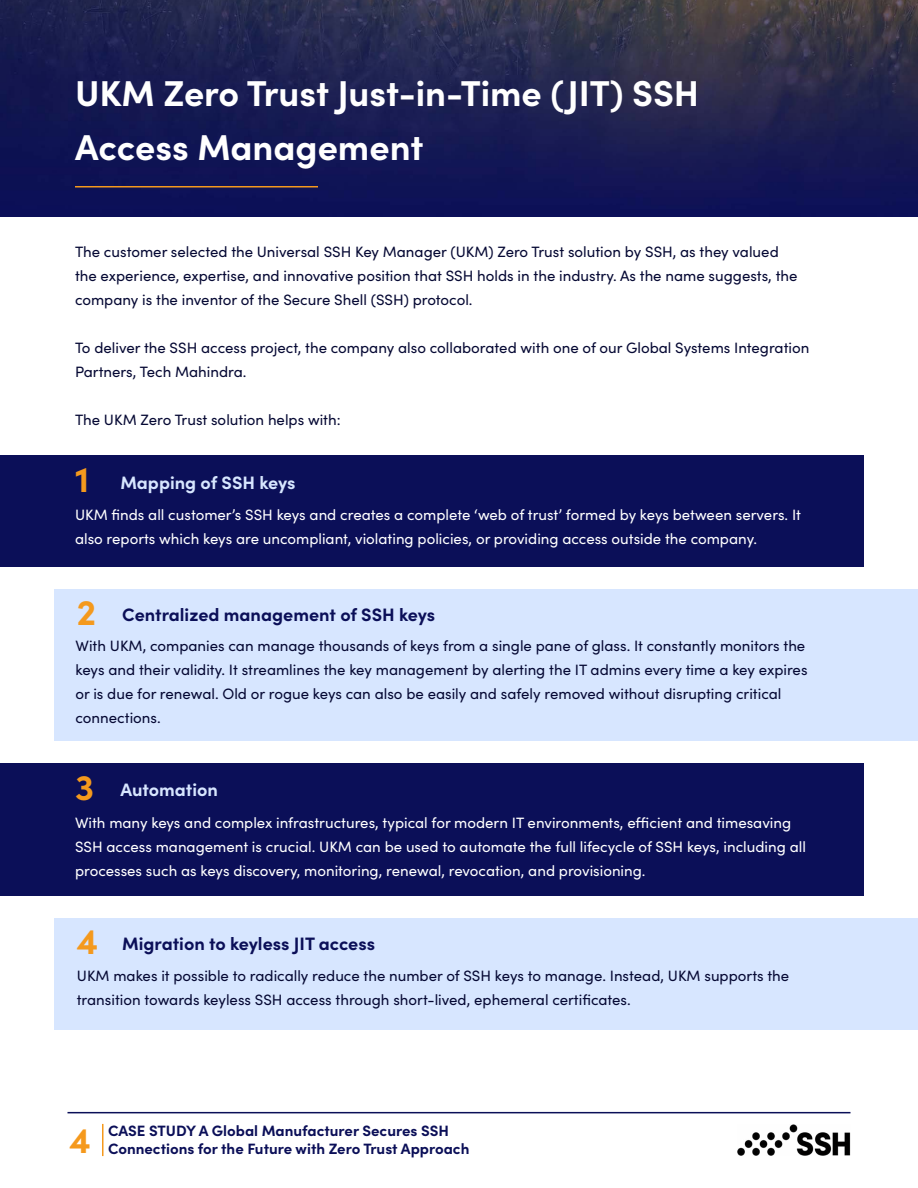
<style>
.page{position:relative;width:918px;height:1188px;background:#fff}
.page>*{position:absolute;margin:0;border:0;box-sizing:border-box;transform-origin:0 0}
.t1{font:700 36px/54px "Sofia Pro";color:#fff}
.t2{font:700 36px "Sofia Pro";color:#f5991c}
.t3{font:700 18px "Sofia Pro";color:#0b0f58}
.t4{font:700 18px "Sofia Pro";color:#d7e6ff}
.t5{font:15px/24px "Sofia Pro";color:#060934}
.t6{font:15px/24px "Sofia Pro";color:#fff}
.t7{font:700 15px "Sofia Pro";color:#0b0f58}
.s1{font-size:36px;color:#f4991d}
</style>
<div class="page">
<hr style="left:68px;top:1112px;width:782px;height:1px;background:#0b0f58">
<hr style="left:102px;top:1124px;width:2px;height:32px;background:#f5991c">
<img style="left:737px;top:1125px;width:113px;height:30px">
<img style="left:0;top:0;width:918px;height:217px">
<hr style="left:75px;top:186px;width:243px;height:2px;background:#f4991d">
<div style="left:0;top:456px;width:864px;height:111px;background:#0b0f58"></div>
<div style="left:54px;top:589px;width:864px;height:152px;background:#d7e6ff"></div>
<div style="left:0;top:763px;width:864px;height:133px;background:#0b0f58"></div>
<div style="left:54px;top:918px;width:864px;height:111px;background:#d7e6ff"></div>
<h1 class="t1" style="left:75px;top:64px;width:626px">UKM Zero Trust Just-in-Time (JIT) SSH<br>Access Management</h1>
<p class="t5" style="left:75px;top:239px;width:724px">The customer selected the Universal SSH Key Manager (UKM) Zero Trust solution by SSH, as they valued the experience, expertise, and innovative position that SSH holds in the industry. As the name suggests, the company is the inventor of the Secure Shell (SSH) protocol.</p>
<p class="t5" style="left:75px;top:335px;width:736px">To deliver the SSH access project, the company also collaborated with one of our Global Systems Integration<br>Partners, Tech Mahindra.</p>
<p class="t5" style="left:75px;top:407px;width:267px">The UKM Zero Trust solution helps with:</p>
<p class="t4" style="left:75px;top:469px;width:222px"><span class="s1">1</span> Mapping of SSH keys</p>
<p class="t6" style="left:75px;top:502px;width:727px">UKM finds all customer’s SSH keys and creates a complete ‘web of trust’ formed by keys between servers. It also reports which keys are uncompliant, violating policies, or providing access outside the company.</p>
<p class="t3" style="left:77px;top:601px;width:360px"><span class="s1">2</span> Centralized management of SSH keys</p>
<p class="t5" style="left:76px;top:633px;width:733px">With UKM, companies can manage thousands of keys from a single pane of glass. It constantly monitors the keys and their validity. It streamlines the key management by alerting the IT admins every time a key expires or is due for renewal. Old or rogue keys can also be easily and safely removed without disrupting critical connections.</p>
<p class="t4" style="left:75px;top:776px;width:145px"><span class="s1">3</span> Automation</p>
<p class="t6" style="left:75px;top:810px;width:733px">With many keys and complex infrastructures, typical for modern IT environments, efficient and timesaving<br>SSH access management is crucial. UKM can be used to automate the full lifecycle of SSH keys, including all processes such as keys discovery, monitoring, renewal, revocation, and provisioning.</p>
<p class="t3" style="left:77px;top:930px;width:300px"><span class="s1">4</span> Migration to keyless JIT access</p>
<p class="t5" style="left:77px;top:963px;width:714px">UKM makes it possible to radically reduce the number of SSH keys to manage. Instead, UKM supports the transition towards keyless SSH access through short-lived, ephemeral certificates.</p>
<h1 class="t2" style="left:69px;top:1113px;width:23px">4</h1>
<p class="t7" style="left:108px;top:1120px;width:343px">CASE STUDY A Global Manufacturer Secures SSH</p>
<p class="t7" style="left:108px;top:1138px;width:363px">Connections for the Future with Zero Trust Approach</p>
</div>
